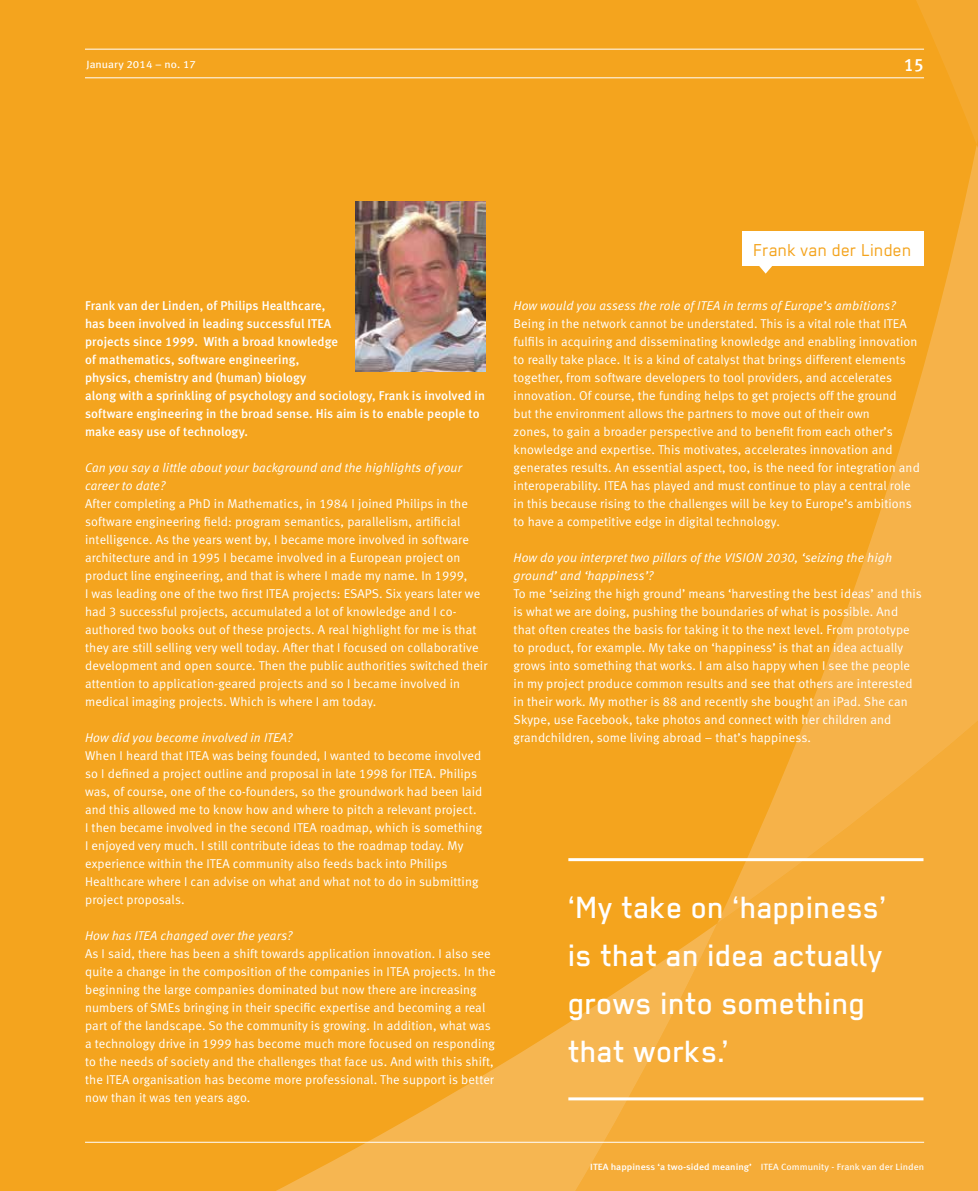
<style>
.page{position:relative;width:978px;height:1191px;background:#f4a41e}
.page>*{position:absolute;margin:0;border:0;box-sizing:border-box;transform-origin:0 0}
.t1{font:500 34.5px/48px "Regular";letter-spacing:.01em;color:#fff}
.t2{font:19.35px "Regular";letter-spacing:.01em;color:#f4a41e}
.t3{font:18px "Meta Medium LF";color:#fff}
.t4{font:12.75px/18px "Meta Normal LF";letter-spacing:.01em;color:#fff}
.t5{font:12.75px/18px "Meta Medium LF";letter-spacing:.01em;color:#fff}
.t6{font:italic 12.75px/18px "Meta Normal LF";letter-spacing:.01em;color:#fff}
.t7{font:10.5px "Meta Book LF";letter-spacing:.005em;color:#fff;scale:1.1 1}
.t8{font:9px "Meta Medium LF";letter-spacing:.005em;color:#fff;scale:1.1 1}
.s1{font-family:"Meta Book LF"}
</style>
<div class="page">
<svg style="left:598px;top:0;width:380px;height:144px"></svg>
<svg style="left:568px;top:861px;width:410px;height:330px;background:#f4ab35"></svg>
<svg style="left:85px;top:923px;width:632px;height:268px"></svg>
<svg style="left:717px;top:145px;width:261px;height:778px"></svg>
<img style="left:355px;top:202px;width:130px;height:169px">
<hr style="left:568px;top:858px;width:355px;height:3px;background:#fff">
<hr style="left:568px;top:1097px;width:355px;height:3px;background:#fff">
<div style="left:742px;top:231px;width:182px;height:35px;background:#fff"></div>
<svg style="left:759px;top:266px;width:13px;height:8px"></svg>
<hr style="left:85px;top:78px;width:839px;height:1px;background:#fff">
<hr style="left:85px;top:49px;width:839px;height:1px;background:#fff">
<hr style="left:85px;top:1142px;width:839px;height:1px;background:#fff">
<p class="t7" style="left:86px;top:58px;width:101px">January 2014 – no. 17</p>
<h3 class="t3" style="left:904px;top:55px;width:22px">15</h3>
<p class="t5" style="left:85px;top:296px;width:401px">Frank van der Linden, of Philips Healthcare,<br>has been involved in leading successful ITEA<br>projects since 1999. With a broad knowledge<br>of mathematics, software engineering,<br>physics, chemistry and (human) biology<br>along with a sprinkling of psychology and sociology, Frank is involved in software engineering in the broad sense. His aim is to enable people to make easy use of technology.</p>
<p class="t6" style="left:85px;top:458px;width:379px">Can you say a little about your background and the highlights of your career to date?</p>
<p class="t4" style="left:85px;top:494px;width:404px">After completing a PhD in Mathematics, in 1984 I joined Philips in the software engineering field: program semantics, parallelism, artificial intelligence. As the years went by, I became more involved in software architecture and in 1995 I became involved in a European project on product line engineering, and that is where I made my name. In 1999,<br>I was leading one of the two first ITEA projects: ESAPS. Six years later we had 3 successful projects, accumulated a lot of knowledge and I co&shy;authored two books out of these projects. A real highlight for me is that they are still selling very well today. After that I focused on collaborative development and open source. Then the public authorities switched their attention to application-geared projects and so I became involved in medical imaging projects. Which is where I am today.</p>
<p class="t6" style="left:85px;top:728px;width:209px">How did you become involved in ITEA?</p>
<p class="t4" style="left:85px;top:746px;width:399px">When I heard that ITEA was being founded, I wanted to become involved so I defined a project outline and proposal in late 1998 for ITEA. Philips was, of course, one of the co-founders, so the groundwork had been laid and this allowed me to know how and where to pitch a relevant project.<br>I then became involved in the second ITEA roadmap, which is something I enjoyed very much. I still contribute ideas to the roadmap today. My experience within the ITEA community also feeds back into Philips Healthcare where I can advise on what and what not to do in submitting project proposals.</p>
<p class="t6" style="left:85px;top:926px;width:209px">How has ITEA changed over the years?</p>
<p class="t4" style="left:85px;top:944px;width:412px">As I said, there has been a shift towards application innovation. I also see quite a change in the composition of the companies in ITEA projects. In the beginning the large companies dominated but now there are increasing numbers of SMEs bringing in their specific expertise and becoming a real part of the landscape. So the community is growing. In addition, what was a technology drive in 1999 has become much more focused on responding to the needs of society and the challenges that face us. And with this shift, the ITEA organisation has become more professional. The support is better now than it was ten years ago.</p>
<h2 class="t2" style="left:753px;top:239px;width:160px">Frank van der Linden</h2>
<p class="t6" style="left:514px;top:296px;width:384px">How would you assess the role of ITEA in terms of Europe’s ambitions?</p>
<p class="t4" style="left:514px;top:314px;width:408px">Being in the network cannot be understated. This is a vital role that ITEA fulfils in acquiring and disseminating knowledge and enabling innovation to really take place. It is a kind of catalyst that brings different elements together, from software developers to tool providers, and accelerates innovation. Of course, the funding helps to get projects off the ground<br>but the environment allows the partners to move out of their own<br>zones, to gain a broader perspective and to benefit from each other’s knowledge and expertise. This motivates, accelerates innovation and generates results. An essential aspect, too, is the need for integration and interoperability. ITEA has played and must continue to play a central role in this because rising to the challenges will be key to Europe’s ambitions to have a competitive edge in digital technology.</p>
<p class="t6" style="left:514px;top:548px;width:380px">How do you interpret two pillars of the VISION 2030, ‘seizing the high ground’ and ‘happiness’?</p>
<p class="t4" style="left:514px;top:584px;width:410px">To me ‘seizing the high ground’ means ‘harvesting the best ideas’ and this is what we are doing, pushing the boundaries of what is possible. And that often creates the basis for taking it to the next level. From prototype to product, for example. My take on ‘happiness’ is that an idea actually grows into something that works. I am also happy when I see the people in my project produce common results and see that others are interested in their work. My mother is 88 and recently she bought an iPad. She can Skype, use Facebook, take photos and connect with her children and grandchildren, some living abroad – that’s happiness.</p>
<h1 class="t1" style="left:568px;top:882px;width:320px">‘My take on ‘happiness’ is that an idea actually grows into something that works.’</h1>
<p class="t8" style="left:590px;top:1161px;width:305px">ITEA happiness ‘a two-sided meaning’ <span class="s1">ITEA Community - Frank van der Linden</span></p>
</div>
